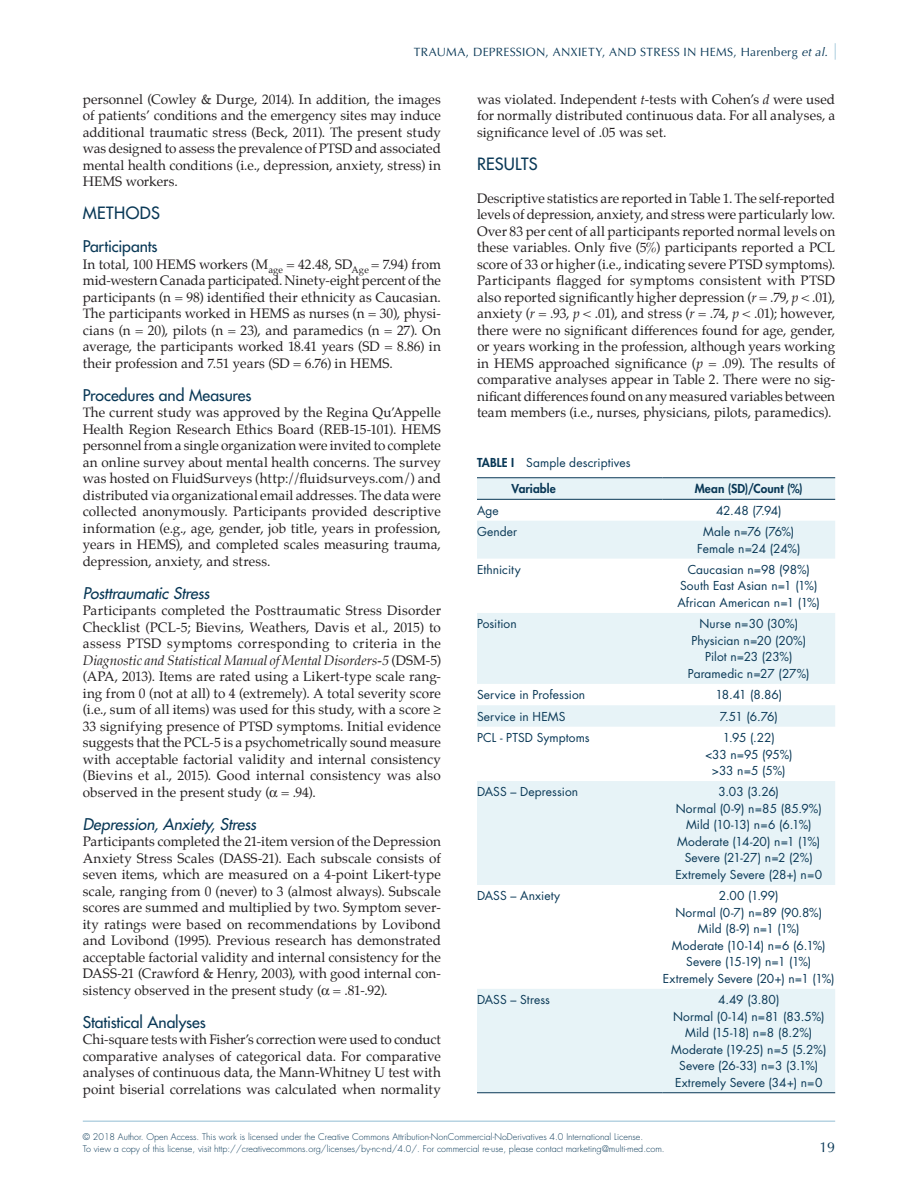
<style>
.page{position:relative;width:918px;height:1188px;background:#fff}
.page>*{position:absolute;margin:0;border:0;box-sizing:border-box;transform-origin:0 0}
.Subhead_1{font:16.5px "Futura";letter-spacing:.015em;color:#093856}
.Subhead_2{font:15.75px "Futura";letter-spacing:-.01em;color:#093856}
.Subhead_3{font:italic 15.75px "Futura";letter-spacing:-.005em;color:#093856}
.t1{font:14.25px "Optima";color:#093856}
.Body_text_1st_para{font:13.5px/16.5px "Palatino";letter-spacing:.01em;color:#231f20;text-align:justify}
.Body_text{font:13.5px/16.5px "Palatino";letter-spacing:.01em;color:#231f20;text-align:justify}
.Tables{font:12px "Futura";letter-spacing:.005em;color:#093856}
.t2{font:12px "Optima";letter-spacing:.025em;color:#093856}
.Tables-2{font:800 12px "Futura";letter-spacing:.005em;color:#093856}
.t3{font:300 9px/12px "Futura";color:#093856}
.s1{font-style:italic}
.s2{font-weight:800}
</style>
<div class="page">
<hr style="left:83px;top:1121px;width:752px;height:1px;background:#3a89b0">
<svg style="left:835px;top:43px;width:1px;height:17px"></svg>
<svg style="left:477px;top:478px;width:358px;height:614px;fill:#e7f3f7"></svg>
<hr style="left:477px;top:477px;width:185px;height:1px;background:#093856">
<hr style="left:662px;top:477px;width:173px;height:1px;background:#093856">
<hr style="left:477px;top:499px;width:185px;height:1px;background:#093856">
<hr style="left:662px;top:499px;width:173px;height:1px;background:#093856">
<hr style="left:477px;top:1092px;width:185px;height:1px;background:#093856">
<hr style="left:662px;top:1092px;width:173px;height:1px;background:#093856">
<p class="t2" style="left:414px;top:45px;width:415px">TRAUMA, DEPRESSION, ANXIETY, AND STRESS IN HEMS, Harenberg <span class="s1">et al.</span></p>
<p class="Body_text" style="left:83px;top:91px;width:360px">personnel (Cowley &amp; Durge, 2014). In addition, the images of patients’ conditions and the emergency sites may induce additional traumatic stress (Beck, 2011). The present study was designed to assess the prevalence of PTSD and associated mental health conditions (i.e., depression, anxiety, stress) in HEMS workers.</p>
<p class="Subhead_1" style="left:83px;top:203px;width:79px">METHODS</p>
<p class="Subhead_2" style="left:83px;top:236px;width:76px">Participants</p>
<p class="Body_text_1st_para" style="left:83px;top:256px;width:360px">In total, 100 HEMS workers (M<sub>age</sub> = 42.48, SD<sub>Age</sub> = 7.94) from mid-western Canada participated. Ninety-eight percent of the participants (n = 98) identified their ethnicity as Caucasian.<br>The participants worked in HEMS as nurses (n = 30), physi&shy;cians (n = 20), pilots (n = 23), and paramedics (n = 27). On average, the participants worked 18.41 years (SD = 8.86) in their profession and 7.51 years (SD = 6.76) in HEMS.</p>
<p class="Subhead_2" style="left:83px;top:385px;width:170px">Procedures and Measures</p>
<p class="Body_text_1st_para" style="left:83px;top:405px;width:360px">The current study was approved by the Regina Qu’Appelle Health Region Research Ethics Board (REB-15-101). HEMS personnel from a single organization were invited to complete an online survey about mental health concerns. The survey was hosted on FluidSurveys (http://fluidsurveys.com/) and distributed via organizational email addresses. The data were collected anonymously. Participants provided descriptive information (e.g., age, gender, job title, years in profession, years in HEMS), and completed scales measuring trauma, depression, anxiety, and stress.</p>
<p class="Subhead_3" style="left:83px;top:583px;width:128px">Posttraumatic Stress</p>
<p class="Body_text_1st_para" style="left:83px;top:603px;width:360px">Participants completed the Posttraumatic Stress Disorder Checklist (PCL-5; Bievins, Weathers, Davis et al., 2015) to assess PTSD symptoms corresponding to criteria in the <span class="s1">Diagnostic and Statistical Manual of Mental Disorders-5</span> (DSM-5) (APA, 2013). Items are rated using a Likert-type scale rang&shy;ing from 0 (not at all) to 4 (extremely). A total severity score (i.e., sum of all items) was used for this study, with a score ≥ 33 signifying presence of PTSD symptoms. Initial evidence suggests that the PCL-5 is a psychometrically sound measure with acceptable factorial validity and internal consistency (Bievins et al., 2015). Good internal consistency was also observed in the present study ( = .94).</p>
<p class="Subhead_3" style="left:83px;top:814px;width:175px">Depression, Anxiety, Stress</p>
<p class="Body_text_1st_para" style="left:83px;top:834px;width:360px">Participants completed the 21-item version of the Depression Anxiety Stress Scales (DASS-21). Each subscale consists of seven items, which are measured on a 4-point Likert-type scale, ranging from 0 (never) to 3 (almost always). Subscale scores are summed and multiplied by two. Symptom sever&shy;ity ratings were based on recommendations by Lovibond and Lovibond (1995). Previous research has demonstrated acceptable factorial validity and internal consistency for the DASS-21 (Crawford &amp; Henry, 2003), with good internal con&shy;sistency observed in the present study ( = .81-.92).</p>
<p class="Subhead_2" style="left:83px;top:1012px;width:125px">Statistical Analyses</p>
<p class="Body_text_1st_para" style="left:83px;top:1032px;width:360px">Chi-square tests with Fisher’s correction were used to conduct comparative analyses of categorical data. For comparative analyses of continuous data, the Mann-Whitney U test with point biserial correlations was calculated when normality</p>
<p class="Body_text_1st_para" style="left:477px;top:91px;width:360px">was violated. Independent <span class="s1">t</span>-tests with Cohen’s <span class="s1">d</span> were used for normally distributed continuous data. For all analyses, a significance level of .05 was set.</p>
<p class="Subhead_1" style="left:477px;top:153px;width:62px">RESULTS</p>
<p class="Body_text_1st_para" style="left:477px;top:190px;width:360px">Descriptive statistics are reported in Table 1. The self-reported levels of depression, anxiety, and stress were particularly low.<br>Over 83 per cent of all participants reported normal levels on these variables. Only five (5%) participants reported a PCL score of 33 or higher (i.e., indicating severe PTSD symptoms).<br>Participants flagged for symptoms consistent with PTSD also reported significantly higher depression (<span class="s1">r</span> = .79, <span class="s1">p</span> &lt; .01), anxiety (<span class="s1">r</span> = .93, <span class="s1">p</span> &lt; .01), and stress (<span class="s1">r</span> = .74, <span class="s1">p</span> &lt; .01); however, there were no significant differences found for age, gender, or years working in the profession, although years working in HEMS approached significance (<span class="s1">p</span> = .09). The results of comparative analyses appear in Table 2. There were no sig&shy;nificant differences found on any measured variables between team members (i.e., nurses, physicians, pilots, paramedics).</p>
<p class="Tables" style="left:477px;top:454px;width:155px"><span class="s2">TABLE I</span> Sample descriptives</p>
<p class="Tables-2" style="left:512px;top:481px;width:46px">Variable</p>
<p class="Tables-2" style="left:695px;top:481px;width:110px">Mean (SD)/Count (%)</p>
<p class="Tables" style="left:477px;top:502px;width:23px">Age</p>
<p class="Tables" style="left:716px;top:502px;width:67px">42.48 (7.94)</p>
<p class="Tables" style="left:477px;top:523px;width:42px">Gender</p>
<p class="Tables" style="left:703px;top:523px;width:93px">Male n=76 (76%)</p>
<p class="Tables" style="left:697px;top:540px;width:105px">Female n=24 (24%)</p>
<p class="Tables" style="left:477px;top:561px;width:45px">Ethnicity</p>
<p class="Tables" style="left:688px;top:561px;width:124px">Caucasian n=98 (98%)</p>
<p class="Tables" style="left:680px;top:578px;width:139px">South East Asian n=1 (1%)</p>
<p class="Tables" style="left:677px;top:594px;width:144px">African American n=1 (1%)</p>
<p class="Tables" style="left:477px;top:616px;width:41px">Position</p>
<p class="Tables" style="left:699px;top:616px;width:100px">Nurse n=30 (30%)</p>
<p class="Tables" style="left:691px;top:632px;width:116px">Physician n=20 (20%)</p>
<p class="Tables" style="left:705px;top:649px;width:89px">Pilot n=23 (23%)</p>
<p class="Tables" style="left:688px;top:665px;width:123px">Paramedic n=27 (27%)</p>
<p class="Tables" style="left:477px;top:687px;width:110px">Service in Profession</p>
<p class="Tables" style="left:715px;top:687px;width:68px">18.41 (8.86)</p>
<p class="Tables" style="left:477px;top:708px;width:90px">Service in HEMS</p>
<p class="Tables" style="left:720px;top:708px;width:59px">7.51 (6.76)</p>
<p class="Tables" style="left:477px;top:729px;width:114px">PCL - PTSD Symptoms</p>
<p class="Tables" style="left:723px;top:729px;width:53px">1.95 (.22)</p>
<p class="Tables" style="left:705px;top:746px;width:89px">&lt;33 n=95 (95%)</p>
<p class="Tables" style="left:712px;top:762px;width:75px">&gt;33 n=5 (5%)</p>
<p class="Tables" style="left:477px;top:784px;width:103px">DASS – Depression</p>
<p class="Tables" style="left:719px;top:784px;width:62px">3.03 (3.26)</p>
<p class="Tables" style="left:676px;top:800px;width:148px">Normal (0-9) n=85 (85.9%)</p>
<p class="Tables" style="left:686px;top:817px;width:127px">Mild (10-13) n=6 (6.1%)</p>
<p class="Tables" style="left:677px;top:833px;width:145px">Moderate (14-20) n=1 (1%)</p>
<p class="Tables" style="left:685px;top:850px;width:130px">Severe (21-27) n=2 (2%)</p>
<p class="Tables" style="left:675px;top:866px;width:148px">Extremely Severe (28+) n=0</p>
<p class="Tables" style="left:477px;top:888px;width:85px">DASS – Anxiety</p>
<p class="Tables" style="left:719px;top:888px;width:61px">2.00 (1.99)</p>
<p class="Tables" style="left:675px;top:904px;width:148px">Normal (0-7) n=89 (90.8%)</p>
<p class="Tables" style="left:698px;top:921px;width:103px">Mild (8-9) n=1 (1%)</p>
<p class="Tables" style="left:672px;top:937px;width:155px">Moderate (10-14) n=6 (6.1%)</p>
<p class="Tables" style="left:686px;top:954px;width:127px">Severe (15-19) n=1 (1%)</p>
<p class="Tables" style="left:663px;top:970px;width:173px">Extremely Severe (20+) n=1 (1%)</p>
<p class="Tables" style="left:477px;top:992px;width:75px">DASS – Stress</p>
<p class="Tables" style="left:718px;top:992px;width:63px">4.49 (3.80)</p>
<p class="Tables" style="left:673px;top:1008px;width:153px">Normal (0-14) n=81 (83.5%)</p>
<p class="Tables" style="left:685px;top:1025px;width:129px">Mild (15-18) n=8 (8.2%)</p>
<p class="Tables" style="left:671px;top:1041px;width:157px">Moderate (19-25) n=5 (5.2%)</p>
<p class="Tables" style="left:679px;top:1058px;width:141px">Severe (26-33) n=3 (3.1%)</p>
<p class="Tables" style="left:675px;top:1074px;width:149px">Extremely Severe (34+) n=0</p>
<p class="t3" style="left:83px;top:1131px;width:583px">© 2018 Author. Open Access. This work is licensed under the Creative Commons Attribution-NonCommercial-NoDerivatives 4.0 International License.<br>To view a copy of this license, visit http://creativecommons.org/licenses/by-nc-nd/4.0/. For commercial re-use, please contact marketing@multi-med.com.</p>
<p class="t1" style="left:819px;top:1139px;width:17px">19</p>
</div>
